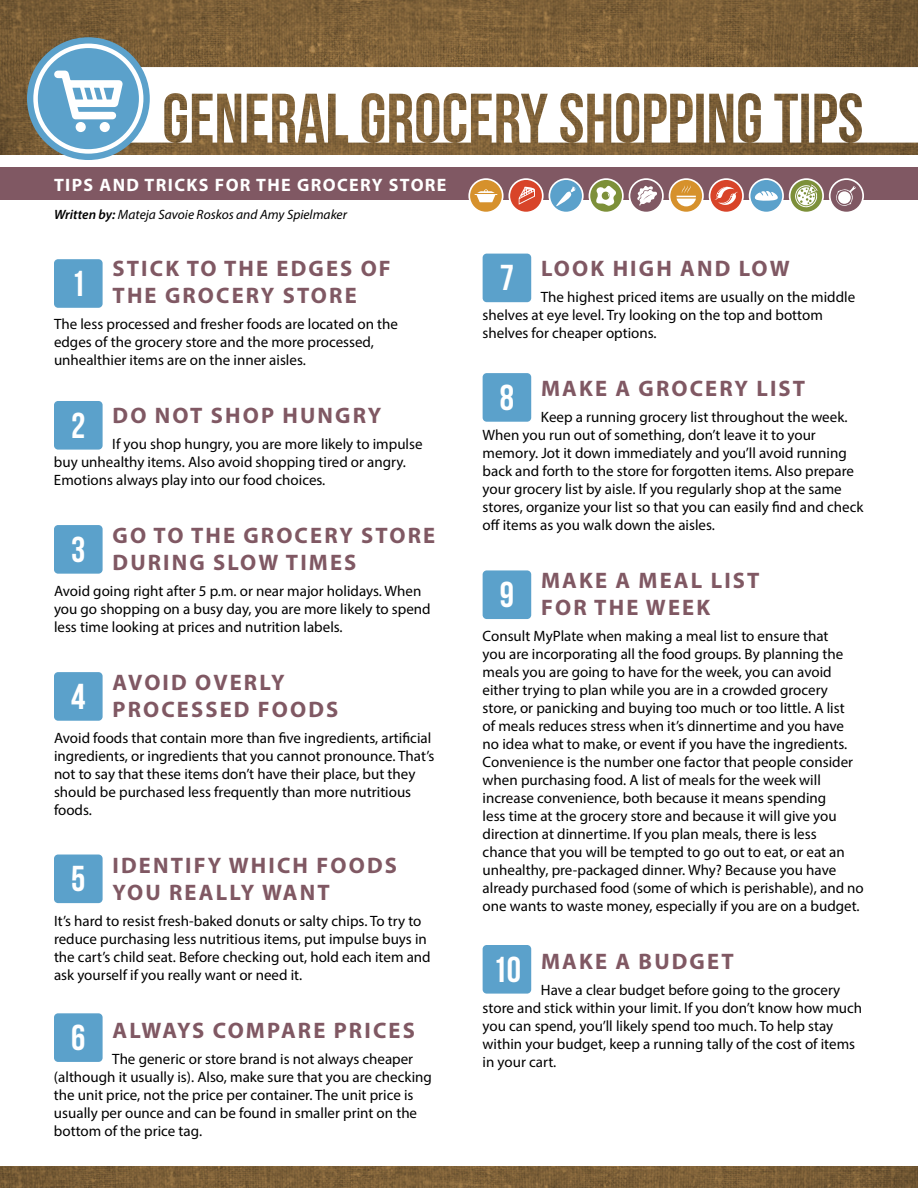
<style>
.page{position:relative;width:918px;height:1188px;background:#fff}
.page>*{position:absolute;margin:0;border:0;box-sizing:border-box;transform-origin:0 0}
.t1{font:36px "Bebas Neue";color:#fff}
.t2{font:700 22.5px "Myriad Pro";letter-spacing:.095em;color:#805863}
.t3{font:700 18px "Myriad Pro";letter-spacing:.075em;color:#fff}
.t4{font:15px/18px "Myriad Pro";color:#000}
.t5{font:italic 13.5px "Myriad Pro";color:#000}
.s1{font-weight:600}
</style>
<div class="page">
<img style="left:0;top:1166px;width:918px;height:22px">
<img style="left:0;top:0;width:918px;height:154px">
<div style="left:0;top:168px;width:918px;height:32px;background:#805863"></div>
<svg style="left:471px;top:181px;width:30px;height:29px"></svg>
<div style="left:468px;top:178px;width:36px;height:35px;border:2px solid #fff;border-radius:50%"></div>
<svg style="left:511px;top:179px;width:30px;height:31px"></svg>
<div style="left:508px;top:178px;width:36px;height:35px;border:2px solid #fff;border-radius:50%"></div>
<svg style="left:549px;top:181px;width:32px;height:29px"></svg>
<div style="left:549px;top:178px;width:35px;height:35px;border:2px solid #fff;border-radius:50%"></div>
<svg style="left:590px;top:181px;width:31px;height:29px"></svg>
<div style="left:589px;top:178px;width:35px;height:35px;border:2px solid #fff;border-radius:50%"></div>
<svg style="left:710px;top:181px;width:31px;height:29px"></svg>
<div style="left:709px;top:178px;width:35px;height:35px;border:2px solid #fff;border-radius:50%"></div>
<svg style="left:630px;top:181px;width:31px;height:29px"></svg>
<div style="left:629px;top:178px;width:35px;height:35px;border:2px solid #fff;border-radius:50%"></div>
<svg style="left:790px;top:181px;width:31px;height:29px"></svg>
<div style="left:789px;top:178px;width:35px;height:35px;border:2px solid #fff;border-radius:50%"></div>
<svg style="left:750px;top:181px;width:31px;height:29px"></svg>
<div style="left:749px;top:178px;width:35px;height:35px;border:2px solid #fff;border-radius:50%"></div>
<svg style="left:670px;top:181px;width:31px;height:29px"></svg>
<div style="left:669px;top:178px;width:35px;height:35px;border:2px solid #fff;border-radius:50%"></div>
<svg style="left:830px;top:181px;width:31px;height:29px"></svg>
<div style="left:829px;top:178px;width:35px;height:35px;border:2px solid #fff;border-radius:50%"></div>
<svg style="left:143px;top:67px;width:775px;height:76px"></svg>
<div style="left:27px;top:37px;width:123px;height:123px;background:#5ba1cb;border-radius:50%"></div>
<svg style="left:33px;top:44px;width:110px;height:110px"></svg>
<div style="left:100px;top:122px;width:10px;height:10px;background:#fff;border-radius:50%"></div>
<div style="left:76px;top:122px;width:10px;height:10px;background:#fff;border-radius:50%"></div>
<div style="left:54px;top:259px;width:49px;height:49px;background:#5ba1cb;border-radius:4px"></div>
<div style="left:54px;top:525px;width:49px;height:49px;background:#5ba1cb;border-radius:4px"></div>
<div style="left:54px;top:401px;width:49px;height:49px;background:#5ba1cb;border-radius:4px"></div>
<div style="left:54px;top:672px;width:49px;height:49px;background:#5ba1cb;border-radius:4px"></div>
<div style="left:54px;top:855px;width:49px;height:48px;background:#5ba1cb;border-radius:4px"></div>
<div style="left:54px;top:1013px;width:49px;height:49px;background:#5ba1cb;border-radius:4px"></div>
<div style="left:483px;top:254px;width:48px;height:48px;background:#5ba1cb;border-radius:4px"></div>
<div style="left:483px;top:373px;width:48px;height:49px;background:#5ba1cb;border-radius:4px"></div>
<div style="left:483px;top:570px;width:48px;height:49px;background:#5ba1cb;border-radius:4px"></div>
<div style="left:483px;top:945px;width:48px;height:49px;background:#5ba1cb;border-radius:4px"></div>
<p class="t3" style="left:54px;top:173px;width:394px">TIPS AND TRICKS FOR THE GROCERY STORE</p>
<p class="t5" style="left:54px;top:206px;width:295px"><span class="s1">Written by:</span> Mateja Savoie Roskos and Amy Spielmaker</p>
<h2 class="t2" style="left:113px;top:254px;width:29px">STICK</h2>
<h2 class="t2" style="left:187px;top:254px;width:53px">TO THE</h2>
<h2 class="t2" style="left:277px;top:254px;width:16px">EDGES</h2>
<h2 class="t2" style="left:361px;top:254px;width:16px">OF</h2>
<h2 class="t2" style="left:113px;top:281px;width:16px">THE</h2>
<h2 class="t2" style="left:165px;top:281px;width:17px">GROCERY</h2>
<h2 class="t2" style="left:283px;top:281px;width:16px">STORE</h2>
<p class="t4" style="left:54px;top:314px;width:346px">The less processed and fresher foods are located on the edges of the grocery store and the more processed, unhealthier items are on the inner aisles.</p>
<h1 class="t1" style="left:71px;top:264px;width:16px">1</h1>
<h2 class="t2" style="left:113px;top:401px;width:59px">DO NOT</h2>
<h2 class="t2" style="left:211px;top:401px;width:17px">SHOP</h2>
<h2 class="t2" style="left:282px;top:401px;width:52px">HUNGRY</h2>
<p class="t4" style="left:54px;top:434px;width:370px;text-indent:58px">If you shop hungry, you are more likely to impulse buy unhealthy items. Also avoid shopping tired or angry.<br>Emotions always play into our food choices.</p>
<h2 class="t2" style="left:113px;top:521px;width:94px">GOTO THE</h2>
<h2 class="t2" style="left:244px;top:521px;width:17px">GROCERY</h2>
<h2 class="t2" style="left:361px;top:521px;width:16px">STORE</h2>
<h2 class="t2" style="left:113px;top:548px;width:50px">DURING</h2>
<h2 class="t2" style="left:213px;top:548px;width:130px">SLOW TIMES</h2>
<p class="t4" style="left:54px;top:581px;width:378px">Avoid going right after 5 p.m. or near major holidays. When you go shopping on a busy day, you are more likely to spend less time looking at prices and nutrition labels.</p>
<h2 class="t2" style="left:113px;top:668px;width:47px">AVOID</h2>
<h2 class="t2" style="left:195px;top:668px;width:91px">OVERLY</h2>
<h2 class="t2" style="left:113px;top:695px;width:16px">PROCESSED</h2>
<h2 class="t2" style="left:258px;top:695px;width:17px">FOODS</h2>
<p class="t4" style="left:54px;top:728px;width:382px">Avoid foods that contain more than five ingredients, artificial ingredients, or ingredients that you cannot pronounce. That’s not to say that these items don’t have their place, but they should be purchased less frequently than more nutritious foods.</p>
<h1 class="t1" style="left:71px;top:406px;width:16px">2</h1>
<h1 class="t1" style="left:71px;top:530px;width:16px">3</h1>
<h1 class="t1" style="left:71px;top:677px;width:16px">4</h1>
<h2 class="t2" style="left:113px;top:851px;width:24px">IDENTIFY</h2>
<h2 class="t2" style="left:229px;top:851px;width:37px">WHICH</h2>
<h2 class="t2" style="left:317px;top:851px;width:17px">FOODS</h2>
<h2 class="t2" style="left:113px;top:878px;width:72px">YO U REA</h2>
<h2 class="t2" style="left:216px;top:878px;width:84px">LLY WANT</h2>
<p class="t4" style="left:54px;top:911px;width:378px">It’s hard to resist fresh-baked donuts or salty chips. To try to reduce purchasing less nutritious items, put impulse buys in the cart’s child seat. Before checking out, hold each item and ask yourself if you really want or need it.</p>
<h2 class="t2" style="left:113px;top:1016px;width:65px">ALWAYS</h2>
<h2 class="t2" style="left:213px;top:1016px;width:70px">COMPARE</h2>
<h2 class="t2" style="left:334px;top:1016px;width:15px">PRICES</h2>
<p class="t4" style="left:54px;top:1049px;width:379px;text-indent:58px">The generic or store brand is not always cheaper (although it usually is). Also, make sure that you are checking the unit price, not the price per container. The unit price is usually per ounce and can be found in smaller print on the bottom of the price tag.</p>
<h1 class="t1" style="left:71px;top:859px;width:16px">5</h1>
<h1 class="t1" style="left:71px;top:1018px;width:16px">6</h1>
<h2 class="t2" style="left:541px;top:254px;width:17px">LOOK</h2>
<h2 class="t2" style="left:613px;top:254px;width:16px">HIGH</h2>
<h2 class="t2" style="left:680px;top:254px;width:18px">AND</h2>
<h2 class="t2" style="left:739px;top:254px;width:52px">LOW</h2>
<p class="t4" style="left:483px;top:288px;width:374px;text-indent:58px">The highest priced items are usually on the middle shelves at eye level. Try looking on the top and bottom shelves for cheaper options.</p>
<h1 class="t1" style="left:500px;top:258px;width:16px">7</h1>
<h2 class="t2" style="left:541px;top:374px;width:17px">MAKE</h2>
<h2 class="t2" style="left:616px;top:374px;width:40px">A GROCERY</h2>
<h2 class="t2" style="left:756px;top:374px;width:26px">LIST</h2>
<p class="t4" style="left:483px;top:408px;width:382px;text-indent:58px">Keep a running grocery list throughout the week.<br>When you run out of something, don’t leave it to your memory. Jot it down immediately and you’ll avoid running back and forth to the store for forgotten items. Also prepare your grocery list by aisle. If you regularly shop at the same stores, organize your list so that you can easily find and check off items as you walk down the aisles.</p>
<h1 class="t1" style="left:500px;top:378px;width:16px">8</h1>
<h2 class="t2" style="left:541px;top:566px;width:17px">MAKE</h2>
<h2 class="t2" style="left:616px;top:566px;width:121px">A MEAL LIST</h2>
<h2 class="t2" style="left:541px;top:593px;width:16px">FOR</h2>
<h2 class="t2" style="left:594px;top:593px;width:16px">THE</h2>
<h2 class="t2" style="left:646px;top:593px;width:37px">WEEK</h2>
<p class="t4" style="left:483px;top:627px;width:383px">Consult MyPlate when making a meal list to ensure that<br>you are incorporating all the food groups. By planning the meals you are going to have for the week, you can avoid either trying to plan while you are in a crowded grocery store, or panicking and buying too much or too little. A list<br>of meals reduces stress when it’s dinnertime and you have no idea what to make, or event if you have the ingredients.<br>Convenience is the number one factor that people consider when purchasing food. A list of meals for the week will increase convenience, both because it means spending<br>less time at the grocery store and because it will give you direction at dinnertime. If you plan meals, there is less chance that you will be tempted to go out to eat, or eat an unhealthy, pre-packaged dinner. Why? Because you have already purchased food (some of which is perishable), and no one wants to waste money, especially if you are on a budget.</p>
<h1 class="t1" style="left:500px;top:575px;width:16px">9</h1>
<h2 class="t2" style="left:541px;top:947px;width:17px">MAKE</h2>
<h2 class="t2" style="left:616px;top:947px;width:73px">A BUDGET</h2>
<p class="t4" style="left:483px;top:981px;width:381px;text-indent:58px">Have a clear budget before going to the grocery store and stick within your limit. If you don’t know how much you can spend, you’ll likely spend too much. To help stay within your budget, keep a running tally of the cost of items in your cart.</p>
<h1 class="t1" style="left:493px;top:950px;width:30px">10</h1>
</div>
